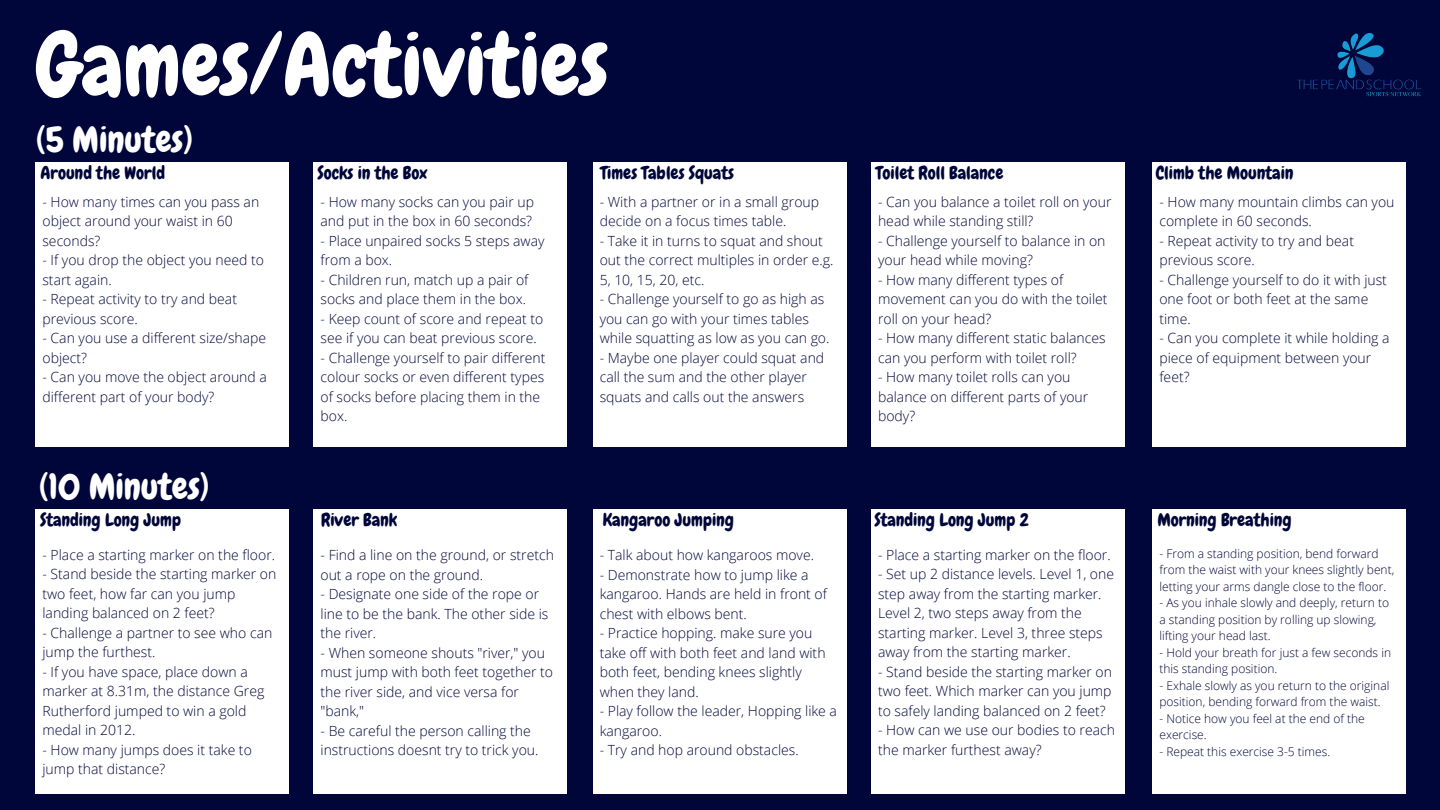
<style>
.page{position:relative;width:1440px;height:810px;background:#000639}
.page>*{position:absolute;margin:0;border:0;box-sizing:border-box;transform-origin:0 0}
.t1{font:88px "Chewy";color:#fff}
.t2{font:36px "Chewy";color:#fff}
.t3{font:18px "Chewy";color:#000639}
.t4{font:300 14px/19.5px "Open Sans";color:#000639}
.t5{font:300 12px/16.5px "Open Sans";color:#000639}
</style>
<div class="page">
<div style="left:594px;top:162px;width:253px;height:285px;background:#fff"></div>
<div style="left:36px;top:162px;width:253px;height:285px;background:#fff"></div>
<div style="left:314px;top:162px;width:253px;height:285px;background:#fff"></div>
<div style="left:871px;top:162px;width:254px;height:285px;background:#fff"></div>
<div style="left:1153px;top:162px;width:253px;height:285px;background:#fff"></div>
<div style="left:36px;top:509px;width:253px;height:285px;background:#fff"></div>
<div style="left:314px;top:509px;width:253px;height:285px;background:#fff"></div>
<div style="left:594px;top:509px;width:253px;height:285px;background:#fff"></div>
<div style="left:871px;top:509px;width:254px;height:285px;background:#fff"></div>
<div style="left:1153px;top:509px;width:253px;height:285px;background:#fff"></div>
<img style="left:1297px;top:33px;width:125px;height:64px">
<h1 class="t1" style="left:36px;top:9px;width:574px">Games/Activities</h1>
<h2 class="t2" style="left:36px;top:117px;width:159px">(5 Minutes)</h2>
<p class="t3" style="left:41px;top:161px;width:126px">Around the World</p>
<p class="t4" style="left:42px;top:192px;width:218px">- How many times can you pass an object around your waist in 60 seconds?</p>
<p class="t4" style="left:42px;top:250px;width:223px">- If you drop the object you need to start again.</p>
<p class="t4" style="left:42px;top:289px;width:196px">- Repeat activity to try and beat previous score.</p>
<p class="t4" style="left:42px;top:328px;width:225px">- Can you use a different size/shape object?</p>
<p class="t4" style="left:42px;top:367px;width:226px">- Can you move the object around a different part of your body?</p>
<h2 class="t2" style="left:39px;top:464px;width:172px">(10 Minutes)</h2>
<p class="t3" style="left:40px;top:509px;width:142px">Standing Long Jump</p>
<p class="t4" style="left:42px;top:545px;width:234px">- Place a starting marker on the floor.</p>
<p class="t4" style="left:42px;top:564px;width:235px">- Stand beside the starting marker on two feet, how far can you jump landing balanced on 2 feet?</p>
<p class="t4" style="left:42px;top:623px;width:231px">- Challenge a partner to see who can jump the furthest.</p>
<p class="t4" style="left:42px;top:662px;width:223px">- If you have space, place down a marker at 8.31m, the distance Greg<br>Rutherford jumped to win a gold medal in 2012.</p>
<p class="t4" style="left:42px;top:740px;width:211px">- How many jumps does it take to jump that distance?</p>
<p class="t3" style="left:317px;top:161px;width:112px">Socks in the Box</p>
<p class="t4" style="left:321px;top:192px;width:215px">- How many socks can you pair up and put in the box in 60 seconds?</p>
<p class="t4" style="left:321px;top:231px;width:225px">- Place unpaired socks 5 steps away from a box.</p>
<p class="t4" style="left:321px;top:270px;width:209px">- Children run, match up a pair of socks and place them in the box.</p>
<p class="t4" style="left:321px;top:309px;width:224px">- Keep count of score and repeat to see if you can beat previous score.</p>
<p class="t4" style="left:321px;top:348px;width:227px">- Challenge yourself to pair different colour socks or even different types of socks before placing them in the box.</p>
<p class="t3" style="left:321px;top:509px;width:77px">River Bank</p>
<p class="t4" style="left:321px;top:545px;width:235px">- Find a line on the ground, or stretch out a rope on the ground.</p>
<p class="t4" style="left:321px;top:584px;width:229px">- Designate one side of the rope or line to be the bank. The other side is the river.</p>
<p class="t4" style="left:321px;top:642px;width:234px">- When someone shouts "river," you must jump with both feet together to the river side, and vice versa for "bank,"</p>
<p class="t4" style="left:321px;top:720px;width:219px">- Be careful the person calling the instructions doesnt try to trick you.</p>
<p class="t3" style="left:600px;top:161px;width:135px">Times Tables Squats</p>
<p class="t4" style="left:600px;top:192px;width:221px">- With a partner or in a small group decide on a focus times table.</p>
<p class="t4" style="left:600px;top:231px;width:235px">- Take it in turns to squat and shout out the correct multiples in order e.g.<br>5, 10, 15, 20, etc.</p>
<p class="t4" style="left:600px;top:289px;width:231px">- Challenge yourself to go as high as you can go with your times tables while squatting as low as you can go.</p>
<p class="t4" style="left:600px;top:348px;width:226px">- Maybe one player could squat and call the sum and the other player squats and calls out the answers</p>
<p class="t3" style="left:603px;top:509px;width:133px">Kangaroo Jumping</p>
<p class="t4" style="left:600px;top:545px;width:216px">- Talk about how kangaroos move.</p>
<p class="t4" style="left:600px;top:564px;width:229px">- Demonstrate how to jump like a kangaroo. Hands are held in front of chest with elbows bent.</p>
<p class="t4" style="left:600px;top:623px;width:227px">- Practice hopping. make sure you take off with both feet and land with both feet, bending knees slightly when they land.</p>
<p class="t4" style="left:600px;top:701px;width:239px">- Play follow the leader, Hopping like a kangaroo.</p>
<p class="t4" style="left:600px;top:740px;width:201px">- Try and hop around obstacles.</p>
<p class="t3" style="left:876px;top:161px;width:129px">Toilet Roll Balance</p>
<p class="t4" style="left:878px;top:192px;width:235px">- Can you balance a toilet roll on your head while standing still?</p>
<p class="t4" style="left:878px;top:231px;width:229px">- Challenge yourself to balance in on your head while moving?</p>
<p class="t4" style="left:878px;top:270px;width:231px">- How many different types of movement can you do with the toilet roll on your head?</p>
<p class="t4" style="left:878px;top:328px;width:229px">- How many different static balances can you perform with toilet roll?</p>
<p class="t4" style="left:878px;top:367px;width:212px">- How many toilet rolls can you balance on different parts of your body?</p>
<p class="t3" style="left:875px;top:509px;width:156px">Standing Long Jump 2</p>
<p class="t4" style="left:878px;top:545px;width:234px">- Place a starting marker on the floor.</p>
<p class="t4" style="left:878px;top:564px;width:238px">- Set up 2 distance levels. Level 1, one step away from the starting marker.<br>Level 2, two steps away from the starting marker. Level 3, three steps away from the starting marker.</p>
<p class="t4" style="left:878px;top:662px;width:235px;text-align:justify">- Stand beside the starting marker on two feet. Which marker can you jump to safely landing balanced on 2 feet?</p>
<p class="t4" style="left:878px;top:720px;width:238px">- How can we use our bodies to reach the marker furthest away?</p>
<p class="t3" style="left:1156px;top:161px;width:139px">Climb the Mountain</p>
<p class="t4" style="left:1159px;top:192px;width:237px">- How many mountain climbs can you complete in 60 seconds.</p>
<p class="t4" style="left:1159px;top:231px;width:196px">- Repeat activity to try and beat previous score.</p>
<p class="t4" style="left:1159px;top:270px;width:229px">- Challenge yourself to do it with just one foot or both feet at the same time.</p>
<p class="t4" style="left:1159px;top:328px;width:232px">- Can you complete it while holding a piece of equipment between your feet?</p>
<p class="t3" style="left:1158px;top:509px;width:136px">Morning Breathing</p>
<p class="t5" style="left:1159px;top:545px;width:236px">- From a standing position, bend forward from the waist with your knees slightly bent, letting your arms dangle close to the floor.</p>
<p class="t5" style="left:1159px;top:594px;width:231px">- As you inhale slowly and deeply, return to a standing position by rolling up slowing, lifting your head last.</p>
<p class="t5" style="left:1159px;top:644px;width:233px">- Hold your breath for just a few seconds in this standing position.</p>
<p class="t5" style="left:1159px;top:677px;width:231px">- Exhale slowly as you return to the original position, bending forward from the waist.</p>
<p class="t5" style="left:1159px;top:710px;width:207px">- Notice how you feel at the end of the exercise.</p>
<p class="t5" style="left:1159px;top:743px;width:172px">- Repeat this exercise 3-5 times.</p>
</div>
